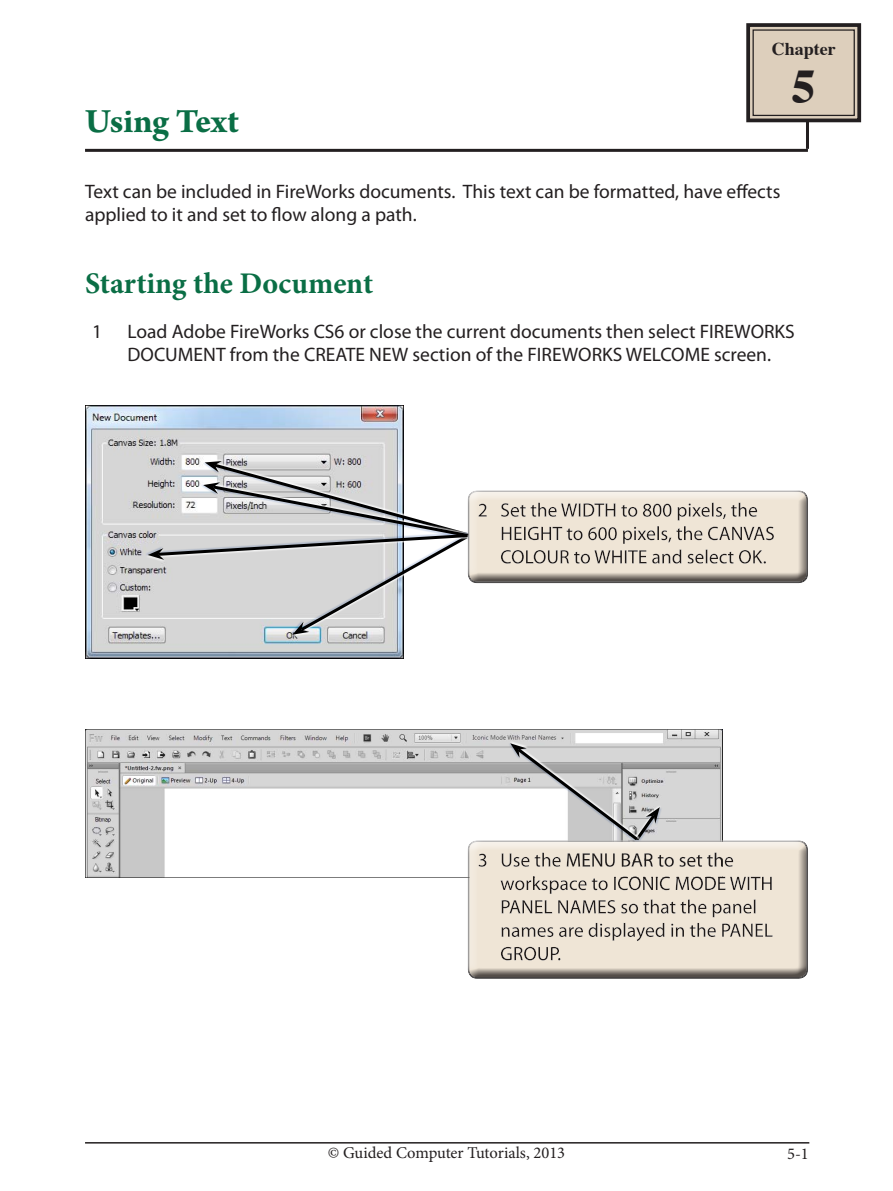
<style>
.page{position:relative;width:893px;height:1191px;background:#fff}
.page>*{position:absolute;margin:0;border:0;box-sizing:border-box;transform-origin:0 0}
.Index_section{font:700 48.3px "Times";color:#231f20}
.Chapter_Title{font:700 36px "Arno Pro";color:#0a6e45}
.Sub-Head{font:700 30px "Minion Pro";color:#0a6e45}
.Body{font:19.5px/23.4px "Myriad Pro";color:#231f20}
.Paragraph{font:19.5px/23.4px "Myriad Pro";color:#231f20}
.Index_section-2{font:700 18px "Times";color:#231f20}
.Body-2{font:16.5px "Minion Pro";color:#231f20}
</style>
<div class="page">
<hr style="left:85px;top:1142px;width:724px;height:1px;background:#231f20">
<hr style="left:85px;top:149px;width:723px;height:3px;background:#231f20">
<hr style="left:806px;top:121px;width:3px;height:28px;background:#231f20">
<svg style="left:746px;top:23px;width:116px;height:100px;background:#c2b6a6"></svg>
<div style="left:752px;top:29px;width:103px;height:87px;border:1px solid #231f20"></div>
<img style="left:85px;top:406px;width:319px;height:252px">
<div style="left:203px;top:459px;width:267px;height:77px;background:#fff;opacity:.94"></div>
<img style="left:85px;top:730px;width:638px;height:147px">
<div style="left:634px;top:805px;width:28px;height:35px;background:#d7d7d7"></div>
<div style="left:634px;top:806px;width:28px;height:37px;background:#cbced2"></div>
<div style="left:508px;top:742px;width:132px;height:100px;background:#1a4eab;opacity:.18"></div>
<svg style="left:510px;top:743px;width:150px;height:97px"></svg>
<div style="left:468px;top:841px;width:340px;height:138px;background:#231f20;opacity:.75"></div>
<svg style="left:148px;top:461px;width:322px;height:173px"></svg>
<div style="left:468px;top:491px;width:340px;height:93px;background:#231f20;opacity:.75"></div>
<p class="Chapter_Title" style="left:85px;top:100px;width:155px">Using Text</p>
<p class="Index_section-2" style="left:772px;top:31px;width:65px">Chapter</p>
<p class="Index_section" style="left:792px;top:40px;width:26px">5</p>
<p class="Paragraph" style="left:85px;top:179px;width:697px">Text can be included in FireWorks documents. This text can be formatted, have effects applied to it and set to flow along a path.</p>
<p class="Sub-Head" style="left:85px;top:263px;width:290px">Starting the Document</p>
<p class="Body" style="left:92px;top:319px;width:12px">1</p>
<p class="Body" style="left:128px;top:319px;width:669px">Load Adobe FireWorks CS6 or close the current documents then select FIREWORKS<br>DOCUMENT from the CREATE NEW section of the FIREWORKS WELCOME screen.</p>
<p class="Body-2" style="left:328px;top:1141px;width:239px">© Guided Computer Tutorials, 2013</p>
<p class="Body-2" style="left:787px;top:1142px;width:23px">5-1</p>
</div>
